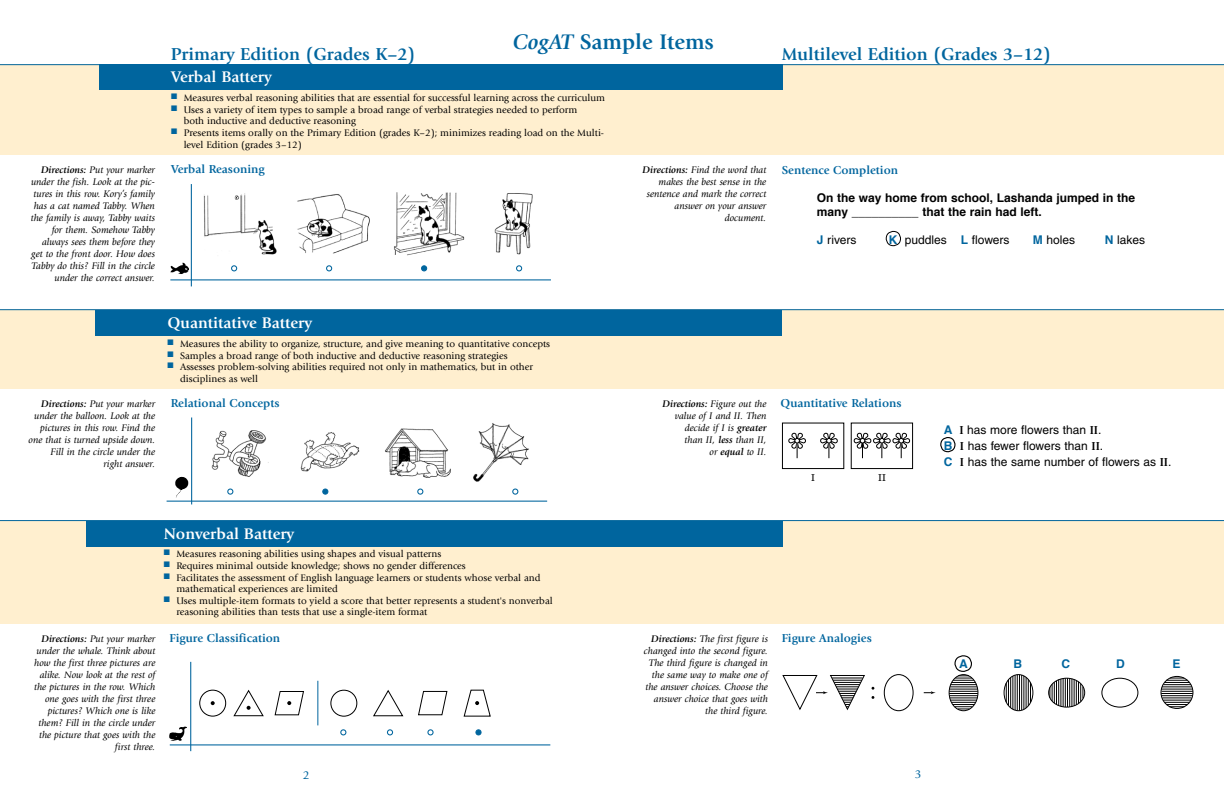
<style>
.page{position:relative;width:1224px;height:792px;background:#fff}
.page>*{position:absolute;margin:0;border:0;box-sizing:border-box;transform-origin:0 0}
.t1{font:700 22px "Giovanni";color:#00659e}
.t2{font:700 18px "Giovanni";color:#00659e}
.t3{font:700 16px "Giovanni";color:#fff}
.t4{font:700 12px "Giovanni";color:#00659e}
.t5{font:12px/16px "Helvetica";color:#000}
.t6{font:700 12px/14px "Helvetica";color:#000}
.t7{font:700 12px "Helvetica";color:#00659e}
.t8{font:12px "Giovanni";color:#00659e}
.t9{font:italic 10px/12px "Giovanni";color:#000;text-align:right}
.t10{font:10px/11.6px "Giovanni";color:#000}
.t11{font:9.4px "New Century Schlbk";color:#000}
.s1{font-style:italic}
.s2{font-weight:700}
.s3{font-style:italic;font-size:10px;color:#000}
.s4{font-weight:400;font-style:italic;font-size:10px;color:#000}
.s5{font-weight:700;color:#00659e}
.s6{font-family:"Giovanni";font-weight:700}
.s7{font-weight:700;font-style:normal;font-size:12px;color:#00659e}
</style>
<div class="page">
<div style="left:0;top:64px;width:1224px;height:91px;background:#ffefcf"></div>
<div style="left:0;top:310px;width:1224px;height:79px;background:#ffefcf"></div>
<div style="left:0;top:520px;width:1224px;height:104px;background:#ffefcf"></div>
<hr style="left:0;top:64px;width:1224px;height:1px;background:#00659e">
<hr style="left:0;top:309px;width:1224px;height:1px;background:#00659e">
<hr style="left:317px;top:681px;width:1px;height:44px;background:#00659e">
<svg style="left:199px;top:689px;width:105px;height:28px"></svg>
<svg style="left:463px;top:689px;width:27px;height:28px"></svg>
<svg style="left:330px;top:689px;width:118px;height:28px"></svg>
<hr style="left:190px;top:662px;width:1px;height:89px;background:#00659e">
<hr style="left:170px;top:744px;width:380px;height:1px;background:#00659e">
<svg style="left:340px;top:729px;width:6px;height:6px"></svg>
<svg style="left:387px;top:729px;width:6px;height:6px"></svg>
<div style="left:427px;top:729px;width:7px;height:6px;border:1px solid #00659e;border-radius:50%"></div>
<div style="left:475px;top:729px;width:7px;height:6px;border:1px solid #00659e;border-radius:50%"></div>
<svg style="left:782px;top:422px;width:131px;height:47px"></svg>
<hr style="left:0;top:520px;width:1224px;height:1px;background:#00659e">
<div style="left:99px;top:64px;width:684px;height:25px;background:#00659e"></div>
<div style="left:96px;top:310px;width:686px;height:25px;background:#00659e"></div>
<div style="left:940px;top:437px;width:16px;height:15px;border:1px solid #000;border-radius:50%"></div>
<div style="left:86px;top:521px;width:696px;height:25px;background:#00659e"></div>
<svg style="left:783px;top:675px;width:82px;height:36px"></svg>
<svg style="left:883px;top:674px;width:96px;height:38px"></svg>
<div style="left:1048px;top:678px;width:37px;height:30px;border:1px solid #000;border-radius:50%"></div>
<svg style="left:1050px;top:678px;width:34px;height:29px"></svg>
<svg style="left:1101px;top:676px;width:93px;height:33px"></svg>
<svg style="left:1006px;top:680px;width:3px;height:26px"></svg>
<hr style="left:1010px;top:678px;width:1px;height:30px;background:#000">
<hr style="left:1013px;top:676px;width:1px;height:33px;background:#000">
<hr style="left:1015px;top:675px;width:1px;height:35px;background:#000">
<hr style="left:1017px;top:675px;width:1px;height:36px;background:#000">
<hr style="left:1019px;top:675px;width:1px;height:36px;background:#000">
<hr style="left:1021px;top:675px;width:1px;height:35px;background:#000">
<hr style="left:1024px;top:676px;width:1px;height:33px;background:#000">
<hr style="left:1026px;top:677px;width:1px;height:31px;background:#000">
<svg style="left:1028px;top:679px;width:3px;height:27px"></svg>
<div style="left:1004px;top:674px;width:29px;height:37px;border:1px solid #000;border-radius:50%"></div>
<img style="left:203px;top:192px;width:330px;height:64px">
<hr style="left:191px;top:184px;width:1px;height:102px;background:#00659e">
<hr style="left:170px;top:279px;width:381px;height:1px;background:#00659e">
<svg style="left:326px;top:265px;width:6px;height:6px"></svg>
<svg style="left:421px;top:265px;width:6px;height:6px"></svg>
<svg style="left:516px;top:265px;width:6px;height:6px"></svg>
<svg style="left:231px;top:265px;width:6px;height:6px"></svg>
<img style="left:170px;top:262px;width:18px;height:12px">
<img style="left:211px;top:423px;width:318px;height:59px">
<hr style="left:191px;top:418px;width:1px;height:86px;background:#00659e">
<hr style="left:167px;top:501px;width:380px;height:1px;background:#00659e">
<svg style="left:227px;top:489px;width:6px;height:6px"></svg>
<svg style="left:322px;top:489px;width:6px;height:6px"></svg>
<svg style="left:417px;top:489px;width:6px;height:6px"></svg>
<svg style="left:512px;top:489px;width:6px;height:6px"></svg>
<img style="left:175px;top:476px;width:14px;height:22px">
<img style="left:169px;top:726px;width:17px;height:15px">
<div style="left:954px;top:655px;width:18px;height:17px;border:1px solid #000;border-radius:50%"></div>
<div style="left:886px;top:231px;width:15px;height:15px;border:1px solid #000;border-radius:50%"></div>
<h1 class="t1" style="left:513px;top:29px;width:203px"><span class="s1">CogAT</span> Sample Items</h1>
<h2 class="t2" style="left:171px;top:43px;width:246px">Primary Edition (Grades K–2)</h2>
<h2 class="t2" style="left:782px;top:43px;width:270px">Multilevel Edition (Grades 3–12)</h2>
<h3 class="t3" style="left:171px;top:68px;width:102px">Verbal Battery</h3>
<p class="t10" style="left:171px;top:92px;width:435px"><sup>■</sup> Measures verbal reasoning abilities that are essential for successful learning across the curriculum</p>
<p class="t10" style="left:184px;top:104px;width:395px;text-indent:-13px"><sup>■</sup> Uses a variety of item types to sample a broad range of verbal strategies needed to perform both inductive and deductive reasoning</p>
<p class="t10" style="left:184px;top:127px;width:422px;text-indent:-13px"><sup>■</sup> Presents items orally on the Primary Edition (grades K–2); minimizes reading load on the Multi&shy;level Edition (grades 3–12)</p>
<p class="t9" style="left:41px;top:164px;width:115px"><span class="s2">Directions:</span> Put your marker</p>
<p class="t4" style="left:171px;top:162px;width:95px">Verbal Reasoning</p>
<p class="t9" style="left:31px;top:176px;width:126px">under the fish. Look at the pic&shy;tures in this row. Kory’s family has a cat named Tabby. When the family is away, Tabby waits for them. Somehow Tabby always sees them before they get to the front door. How does<br>Tabby do this? Fill in the circle under the correct answer.</p>
<h3 class="t3" style="left:167px;top:314px;width:146px">Quantitative Battery</h3>
<p class="t10" style="left:167px;top:338px;width:384px"><sup>■</sup> Measures the ability to organize, structure, and give meaning to quantitative concepts</p>
<p class="t10" style="left:167px;top:350px;width:342px"><sup>■</sup> Samples a broad range of both inductive and deductive reasoning strategies</p>
<p class="t10" style="left:180px;top:361px;width:354px;text-indent:-13px"><sup>■</sup> Assesses problem-solving abilities required not only in mathematics, but in other disciplines as well</p>
<p class="t9" style="left:41px;top:398px;width:115px"><span class="s2">Directions:</span> Put your marker</p>
<p class="t4" style="left:171px;top:396px;width:110px">Relational Concepts</p>
<p class="t9" style="left:29px;top:410px;width:128px">under the balloon. Look at the pictures in this row. Find the one that is turned upside down.<br>Fill in the circle under the<br>right answer.</p>
<h3 class="t3" style="left:164px;top:524px;width:132px">Nonverbal Battery</h3>
<p class="t10" style="left:164px;top:549px;width:279px"><sup>■</sup> Measures reasoning abilities using shapes and visual patterns</p>
<p class="t10" style="left:164px;top:560px;width:304px"><sup>■</sup> Requires minimal outside knowledge; shows no gender differences</p>
<p class="t10" style="left:176px;top:572px;width:366px;text-indent:-13px"><sup>■</sup> Facilitates the assessment of English language learners or students whose verbal and mathematical experiences are limited</p>
<p class="t10" style="left:176px;top:595px;width:378px;text-indent:-13px"><sup>■</sup> Uses multiple-item formats to yield a score that better represents a student's nonverbal reasoning abilities than tests that use a single-item format</p>
<p class="t4" style="left:41px;top:631px;width:240px"><span class="s3">Directions:</span> <span class="s4">Put your marker</span> Figure Classification</p>
<p class="t9" style="left:34px;top:645px;width:123px">under the whale. Think about how the first three pictures are alike. Now look at the rest of the pictures in the row. Which one goes with the first three pictures? Which one is like them? Fill in the circle under the picture that goes with the first three.</p>
<p class="t9" style="left:643px;top:164px;width:125px"><span class="s2">Directions:</span> Find the word that</p>
<p class="t4" style="left:782px;top:163px;width:118px">Sentence Completion</p>
<p class="t9" style="left:647px;top:176px;width:121px">makes the best sense in the sentence and mark the correct answer on your answer document.</p>
<p class="t6" style="left:817px;top:190px;width:320px">On the way home from school, Lashanda jumped in the many __________ that the rain had left.</p>
<p class="t5" style="left:817px;top:232px;width:41px"><span class="s5">J</span> rivers</p>
<p class="t5" style="left:889px;top:232px;width:122px"><span class="s5">K</span> puddles <span class="s5">L</span> flowers</p>
<p class="t5" style="left:1033px;top:232px;width:44px"><span class="s5">M</span> holes</p>
<p class="t5" style="left:1105px;top:232px;width:42px"><span class="s5">N</span> lakes</p>
<p class="t9" style="left:663px;top:398px;width:106px"><span class="s2">Directions:</span> Figure out the value of I and II. Then decide if I is <span class="s2">greater<br></span>than II, <span class="s2">less</span> than II,<br>or <span class="s2">equal</span> to II.</p>
<p class="t4" style="left:781px;top:396px;width:123px">Quantitative Relations</p>
<p class="t11" style="left:811px;top:472px;width:5px">I</p>
<p class="t11" style="left:878px;top:472px;width:9px">II</p>
<p class="t5" style="left:944px;top:421px;width:229px"><span class="s5">A</span> <span class="s6">I</span> has more flowers than <span class="s6">II</span>.<br><span class="s5">B</span> <span class="s6">I</span> has fewer flowers than <span class="s6">II</span>.<br><span class="s5">C</span> <span class="s6">I</span> has the same number of flowers as <span class="s6">II</span>.</p>
<p class="t9" style="left:651px;top:633px;width:222px"><span class="s2">Directions:</span> The first figure is <span class="s7">Figure Analogies</span></p>
<p class="t9" style="left:644px;top:645px;width:126px">changed into the second figure.</p>
<p class="t9" style="left:649px;top:657px;width:121px">The third figure is changed in</p>
<p class="t9" style="left:652px;top:669px;width:118px">the same way to make one of</p>
<p class="t9" style="left:645px;top:681px;width:124px">the answer choices. Choose the</p>
<p class="t9" style="left:654px;top:693px;width:116px">answer choice that goes with</p>
<p class="t9" style="left:705px;top:705px;width:64px">the third figure.</p>
<p class="t7" style="left:959px;top:653px;width:10px">A</p>
<p class="t7" style="left:1014px;top:653px;width:10px">B</p>
<p class="t7" style="left:1062px;top:653px;width:10px">C</p>
<p class="t7" style="left:1116px;top:653px;width:10px">D</p>
<p class="t7" style="left:1173px;top:653px;width:10px">E</p>
<p class="t8" style="left:303px;top:768px;width:8px">2</p>
<p class="t8" style="left:915px;top:768px;width:8px">3</p>
</div>
